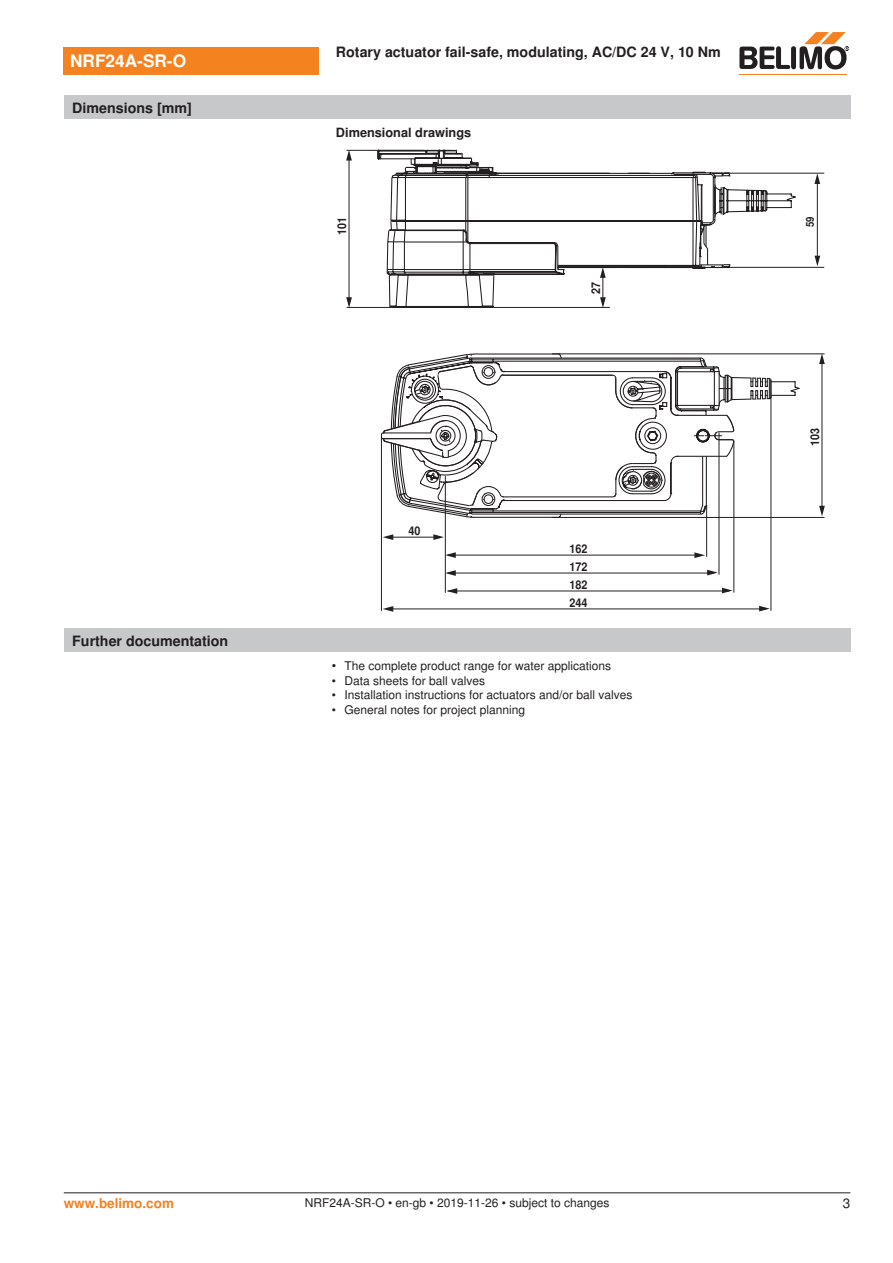
<style>
.page{position:relative;width:893px;height:1263px;background:#fff}
.page>*{position:absolute;margin:0;border:0;box-sizing:border-box;transform-origin:0 0}
.t1{font:700 17.25px "Nimbus Sans BEL";color:#fff}
.t2{font:700 14.25px "Nimbus Sans BEL";color:#231f20}
.t3{font:700 13.5px "Nimbus Sans BEL";color:#f58220}
.Rechtsbündig_Footer{font:13.5px "Nimbus Sans BEL";color:#231f20}
.t4{font:700 12.75px "Nimbus Sans BEL";color:#231f20}
.Bulletpoints{font:12px "Nimbus Sans BEL";color:#231f20}
.Footer_EU_center{font:12px "Nimbus Sans BEL";color:#231f20}
.t5{font:700 12px/18px "Nimbus Sans BEL";color:#231f20;text-align:justify;scale:.9 1}
.t6{font:700 10.8px "Nimbus Sans BEL";color:#231f20;scale:.9 1}
.s1{font-size:12.75px}
</style>
<div class="page">
<hr style="left:448px;top:555px;width:252px;height:1px;background:#231f20">
<hr style="left:719px;top:432px;width:1px;height:143px;background:#231f20">
<svg style="left:707px;top:570px;width:11px;height:5px"></svg>
<svg style="left:694px;top:552px;width:11px;height:6px"></svg>
<svg style="left:446px;top:552px;width:10px;height:6px"></svg>
<hr style="left:448px;top:573px;width:266px;height:1px;background:#231f20">
<svg style="left:446px;top:570px;width:10px;height:6px"></svg>
<hr style="left:734px;top:441px;width:1px;height:152px;background:#231f20">
<svg style="left:722px;top:588px;width:11px;height:5px"></svg>
<hr style="left:448px;top:591px;width:281px;height:1px;background:#231f20">
<svg style="left:447px;top:588px;width:10px;height:6px"></svg>
<hr style="left:771px;top:397px;width:1px;height:214px;background:#231f20">
<svg style="left:759px;top:606px;width:11px;height:5px"></svg>
<hr style="left:387px;top:609px;width:379px;height:1px;background:#231f20">
<hr style="left:445px;top:476px;width:1px;height:117px;background:#231f20">
<hr style="left:387px;top:537px;width:52px;height:1px;background:#231f20">
<svg style="left:433px;top:534px;width:11px;height:6px"></svg>
<svg style="left:383px;top:534px;width:10px;height:6px"></svg>
<hr style="left:381px;top:435px;width:1px;height:176px;background:#231f20">
<svg style="left:383px;top:606px;width:10px;height:6px"></svg>
<hr style="left:552px;top:354px;width:273px;height:1px;background:#231f20">
<hr style="left:552px;top:517px;width:273px;height:1px;background:#231f20">
<hr style="left:822px;top:361px;width:1px;height:151px;background:#231f20">
<svg style="left:819px;top:506px;width:6px;height:10px"></svg>
<svg style="left:819px;top:353px;width:6px;height:11px"></svg>
<hr style="left:706px;top:505px;width:1px;height:52px;background:#231f20">
<svg style="left:380px;top:353px;width:420px;height:165px"></svg>
<svg style="left:377px;top:172px;width:353px;height:135px"></svg>
<hr style="left:347px;top:307px;width:263px;height:1px;background:#231f20">
<hr style="left:349px;top:154px;width:1px;height:148px;background:#231f20">
<svg style="left:346px;top:297px;width:6px;height:11px"></svg>
<hr style="left:346px;top:150px;width:78px;height:1px;background:#231f20">
<svg style="left:346px;top:150px;width:6px;height:11px"></svg>
<hr style="left:603px;top:272px;width:1px;height:30px;background:#231f20">
<svg style="left:600px;top:297px;width:6px;height:11px"></svg>
<svg style="left:377px;top:150px;width:329px;height:128px"></svg>
<svg style="left:714px;top:184px;width:82px;height:34px"></svg>
<hr style="left:725px;top:267px;width:99px;height:1px;background:#231f20">
<hr style="left:725px;top:173px;width:99px;height:1px;background:#231f20">
<hr style="left:817px;top:179px;width:1px;height:83px;background:#231f20">
<svg style="left:814px;top:256px;width:6px;height:10px"></svg>
<svg style="left:814px;top:173px;width:6px;height:11px"></svg>
<div style="left:64px;top:629px;width:786px;height:23px;background:#c7c8ca"></div>
<div style="left:64px;top:47px;width:255px;height:27px;background:#f58220"></div>
<hr style="left:739px;top:74px;width:107px;height:1px;background:#f58220">
<svg style="left:739px;top:32px;width:110px;height:38px"></svg>
<div style="left:64px;top:96px;width:786px;height:23px;background:#c7c8ca"></div>
<hr style="left:64px;top:1192px;width:786px;height:1px;background:#231f20">
<p class="t1" style="left:70px;top:51px;width:117px">NRF24A-SR-O</p>
<p class="t2" style="left:72px;top:99px;width:121px">Dimensions [mm]</p>
<p class="t2" style="left:72px;top:632px;width:157px">Further documentation</p>
<p class="t2" style="left:336px;top:44px;width:386px">Rotary actuator fail-safe, modulating, AC/DC 24 V, 10 Nm</p>
<p class="t4" style="left:336px;top:125px;width:137px">Dimensional drawings</p>
<p class="t5" style="left:334px;top:235px;width:22px;rotate:-90deg">101</p>
<p class="t5" style="left:408px;top:523px;width:15px">40</p>
<p class="t5" style="left:588px;top:294px;width:15px;rotate:-90deg">27</p>
<p class="t5" style="left:569px;top:540px;width:22px">162<br>172<br>182<br>244</p>
<p class="Bulletpoints" style="left:332px;top:659px;width:281px"><span class="s1">•</span> The complete product range for water applications</p>
<p class="Bulletpoints" style="left:332px;top:673px;width:155px">• Data sheets for ball valves</p>
<p class="Bulletpoints" style="left:332px;top:688px;width:302px">• Installation instructions for actuators and/or ball valves</p>
<p class="Bulletpoints" style="left:332px;top:702px;width:195px">• General notes for project planning</p>
<p class="t6" style="left:806px;top:227px;width:13px;rotate:-90deg">59</p>
<p class="t5" style="left:807px;top:446px;width:22px;rotate:-90deg">103</p>
<p class="t3" style="left:64px;top:1195px;width:112px">www.belimo.com</p>
<p class="Footer_EU_center" style="left:305px;top:1196px;width:306px">NRF24A-SR-O • en-gb • 2019-11-26 • subject to changes</p>
<p class="Rechtsbündig_Footer" style="left:843px;top:1195px;width:9px">3</p>
</div>
